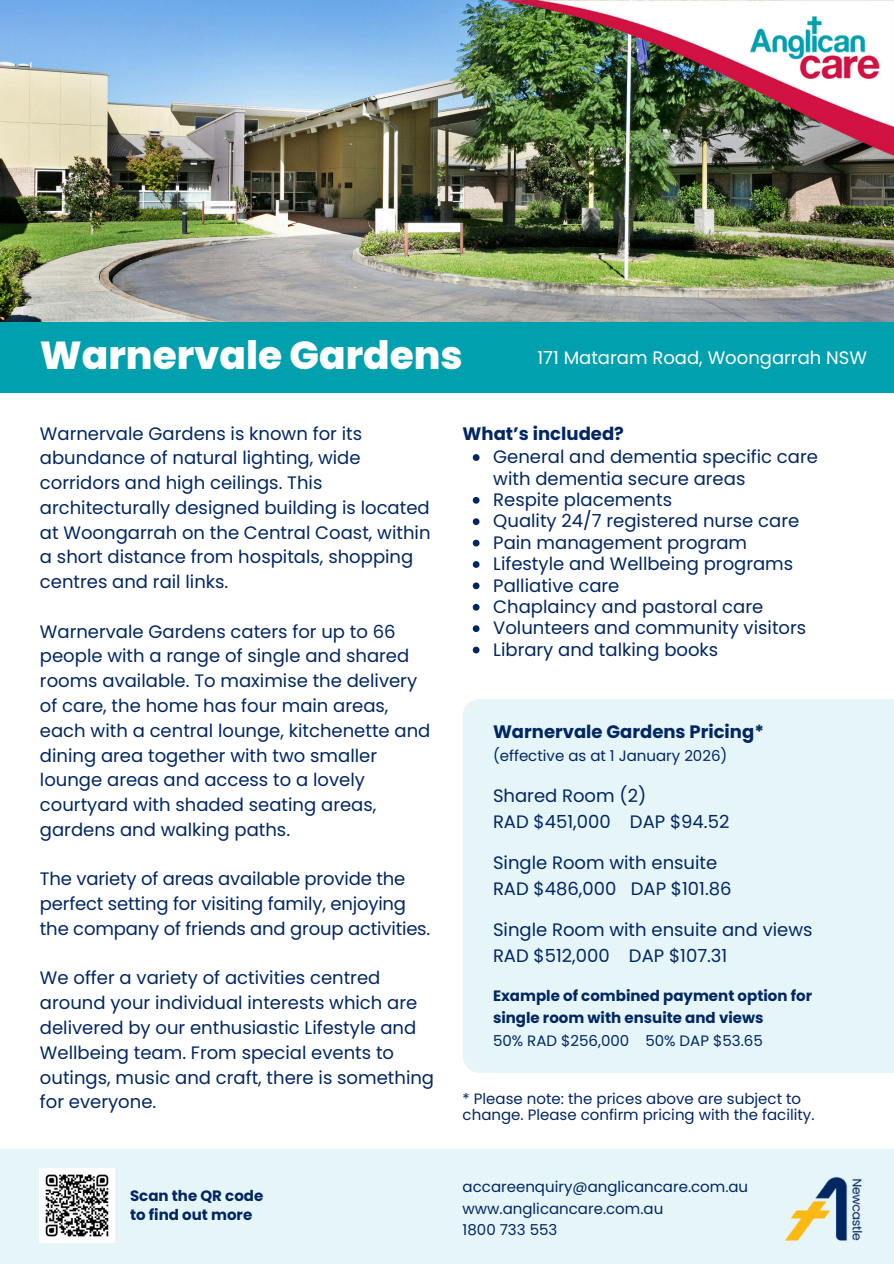
<style>
.page{position:relative;width:894px;height:1264px;background:#fff}
.page>*{position:absolute;margin:0;border:0;box-sizing:border-box;transform-origin:0 0}
.t1{font:800 39px "Poppins";color:#fff}
.t2{font:18px/24.8px "Poppins";color:#002664}
.t3{font:700 18px "Poppins";color:#002664}
.t4{font:18px "Poppins";color:#fff}
.t5{font:15px/21.5px "Poppins";color:#002664}
.t6{font:700 15px/19.2px "Poppins";color:#002664}
</style>
<div class="page">
<img style="left:0;top:0;width:893px;height:322px">
<img style="left:413px;top:0;width:480px;height:158px">
<div style="left:462px;top:699px;width:431px;height:374px;background:#e6f5f7"></div>
<div style="left:0;top:1149px;width:893px;height:114px;background:#e6f5f7"></div>
<img style="left:40px;top:1168px;width:74px;height:74px">
<div style="left:0;top:322px;width:893px;height:71px;background:#00a0af"></div>
<img style="left:784px;top:1176px;width:79px;height:65px">
<svg style="left:472px;top:454px;width:7px;height:7px"></svg>
<svg style="left:472px;top:497px;width:7px;height:6px"></svg>
<svg style="left:472px;top:518px;width:7px;height:7px"></svg>
<svg style="left:472px;top:539px;width:7px;height:7px"></svg>
<svg style="left:472px;top:561px;width:7px;height:7px"></svg>
<svg style="left:472px;top:582px;width:7px;height:7px"></svg>
<svg style="left:472px;top:604px;width:7px;height:6px"></svg>
<svg style="left:472px;top:625px;width:7px;height:7px"></svg>
<svg style="left:472px;top:646px;width:7px;height:7px"></svg>
<h1 class="t1" style="left:40px;top:328px;width:424px">Warnervale Gardens</h1>
<p class="t4" style="left:537px;top:345px;width:331px">171 Mataram Road, Woongarrah NSW</p>
<p class="t2" style="left:40px;top:421px;width:392px">Warnervale Gardens is known for its abundance of natural lighting, wide corridors and high ceilings. This architecturally designed building is located at Woongarrah on the Central Coast, within a short distance from hospitals, shopping centres and rail links.</p>
<p class="t2" style="left:40px;top:619px;width:392px">Warnervale Gardens caters for up to 66 people with a range of single and shared rooms available. To maximise the delivery of care, the home has four main areas, each with a central lounge, kitchenette and dining area together with two smaller lounge areas and access to a lovely courtyard with shaded seating areas, gardens and walking paths.</p>
<p class="t2" style="left:40px;top:866px;width:392px">The variety of areas available provide the perfect setting for visiting family, enjoying the company of friends and group activities.</p>
<p class="t2" style="left:40px;top:965px;width:395px">We offer a variety of activities centred around your individual interests which are delivered by our enthusiastic Lifestyle and Wellbeing team. From special events to outings, music and craft, there is something for everyone.</p>
<p class="t6" style="left:130px;top:1186px;width:135px">Scan the QR code to find out more</p>
<p class="t3" style="left:462px;top:420px;width:163px">What’s included?</p>
<p class="t2" style="left:493px;top:446px;width:326px;line-height:21.5px">General and dementia specific care with dementia secure areas<br>Respite placements<br>Quality 24/7 registered nurse care<br>Pain management program<br>Lifestyle and Wellbeing programs<br>Palliative care<br>Chaplaincy and pastoral care<br>Volunteers and community visitors<br>Library and talking books</p>
<p class="t3" style="left:493px;top:719px;width:272px">Warnervale Gardens Pricing*</p>
<p class="t5" style="left:493px;top:745px;width:236px">(effective as at 1 January 2026)</p>
<p class="t2" style="left:493px;top:782px;width:238px;line-height:26px">Shared Room (2)<br>RAD $451,000 DAP $94.52</p>
<p class="t2" style="left:493px;top:849px;width:240px;line-height:26px">Single Room with ensuite<br>RAD $486,000 DAP $101.86</p>
<p class="t2" style="left:493px;top:916px;width:321px;line-height:26px">Single Room with ensuite and views<br>RAD $512,000 DAP $107.31</p>
<p class="t6" style="left:493px;top:984px;width:320px;line-height:21.6px">Example of combined payment option for single room with ensuite and views</p>
<p class="t5" style="left:493px;top:1030px;width:271px">50% RAD $256,000 50% DAP $53.65</p>
<p class="t5" style="left:462px;top:1089px;width:353px;line-height:17px">* Please note: the prices above are subject to change. Please confirm pricing with the facility.</p>
<p class="t5" style="left:462px;top:1176px;width:287px">accareenquiry@anglicancare.com.au www.anglicancare.com.au<br>1800 733 553</p>
</div>
